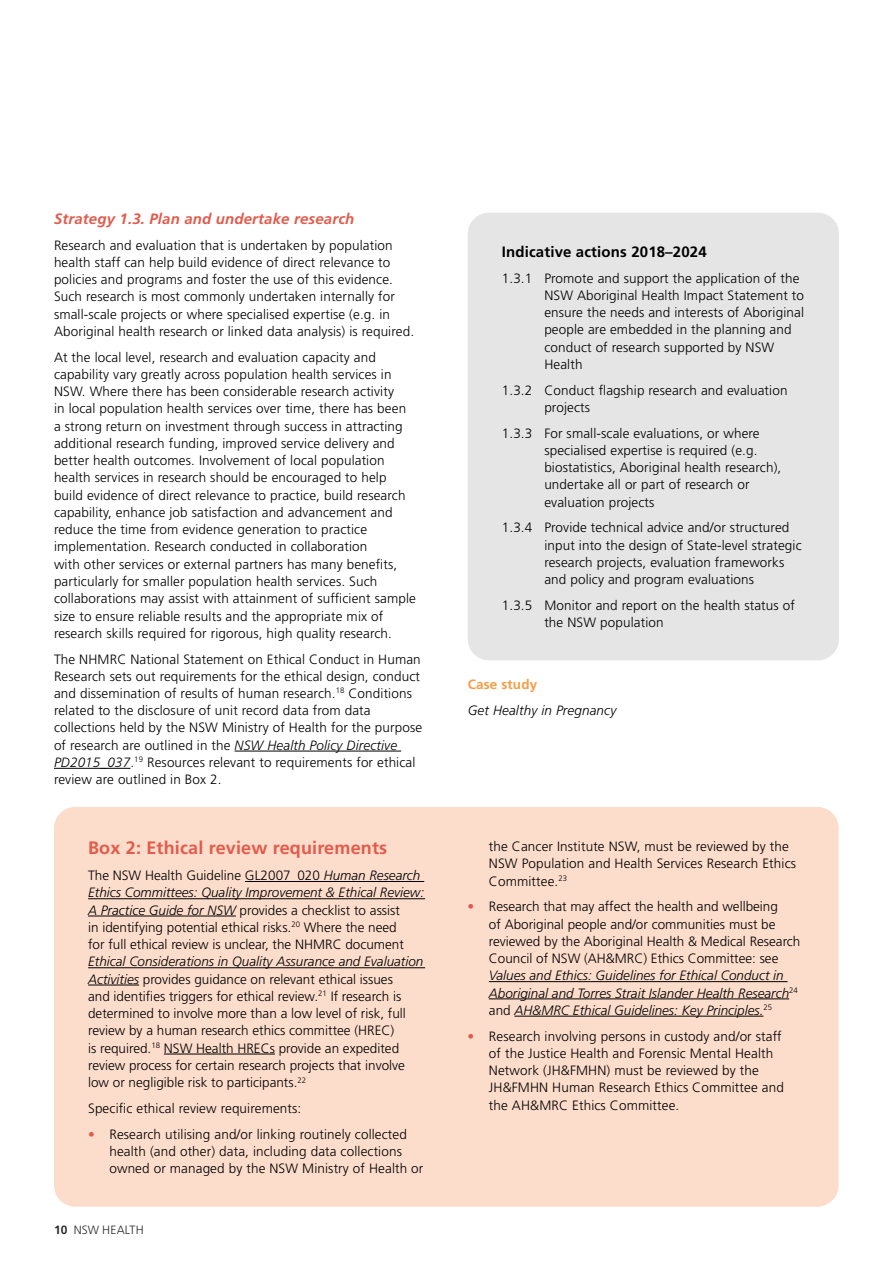
<style>
.page{position:relative;width:893px;height:1263px;background:#fff}
.page>*{position:absolute;margin:0;border:0;box-sizing:border-box;transform-origin:0 0}
.t1{font:700 18px "Frutiger LT Std";letter-spacing:.01em;color:#e25b4b}
.t2{font:italic 700 15px "Frutiger LT Std";letter-spacing:.01em;color:#e25b4b}
.t3{font:700 15px "Frutiger LT Std";letter-spacing:.01em;color:#000}
.t4{font:300 13.5px/17.2px "Frutiger LT Std";letter-spacing:.01em;color:#000}
.t5{font:italic 300 13.5px/17.2px "Frutiger LT Std";color:#000}
.t6{font:700 13.5px "Frutiger LT Std";letter-spacing:.01em;color:#f79c45}
.t7{font:300 12px "Frutiger LT Std";letter-spacing:.01em;color:#2a2a2a}
.s1{font-style:italic}
.s2{color:#e25b4b}
.s3{font-weight:700}
.s4{font-style:normal}
</style>
<div class="page">
<hr style="left:235px;top:751px;width:166px;height:1px;background:#000">
<hr style="left:54px;top:768px;width:76px;height:1px;background:#000">
<div style="left:468px;top:213px;width:371px;height:447px;background:#e5e5e5;border-radius:21px"></div>
<div style="left:54px;top:807px;width:784px;height:399px;background:#fcdccb;border-radius:21px"></div>
<hr style="left:245px;top:881px;width:179px;height:1px;background:#000">
<hr style="left:88px;top:898px;width:337px;height:1px;background:#000">
<hr style="left:88px;top:916px;width:148px;height:1px;background:#000">
<hr style="left:88px;top:967px;width:337px;height:1px;background:#000">
<hr style="left:88px;top:985px;width:51px;height:1px;background:#000">
<hr style="left:164px;top:1054px;width:111px;height:1px;background:#000">
<hr style="left:489px;top:981px;width:299px;height:1px;background:#000">
<hr style="left:489px;top:998px;width:300px;height:1px;background:#000">
<hr style="left:514px;top:1016px;width:249px;height:1px;background:#000">
<p class="t2" style="left:54px;top:210px;width:302px">Strategy 1.3. Plan and undertake research</p>
<p class="t4" style="left:54px;top:237px;width:362px">Research and evaluation that is undertaken by population health staff can help build evidence of direct relevance to policies and programs and foster the use of this evidence.<br>Such research is most commonly undertaken internally for small-scale projects or where specialised expertise (e.g. in Aboriginal health research or linked data analysis) is required.</p>
<p class="t4" style="left:54px;top:349px;width:363px">At the local level, research and evaluation capacity and capability vary greatly across population health services in NSW. Where there has been considerable research activity<br>in local population health services over time, there has been a strong return on investment through success in attracting additional research funding, improved service delivery and better health outcomes. Involvement of local population health services in research should be encouraged to help build evidence of direct relevance to practice, build research capability, enhance job satisfaction and advancement and reduce the time from evidence generation to practice implementation. Research conducted in collaboration<br>with other services or external partners has many benefits, particularly for smaller population health services. Such collaborations may assist with attainment of sufficient sample size to ensure reliable results and the appropriate mix of research skills required for rigorous, high quality research.</p>
<p class="t4" style="left:54px;top:650px;width:370px">The NHMRC National Statement on Ethical Conduct in Human Research sets out requirements for the ethical design, conduct and dissemination of results of human research.<sup>18</sup> Conditions related to the disclosure of unit record data from data collections held by the NSW Ministry of Health for the purpose of research are outlined in the <span class="s1">NSW Health Policy Directive PD2015_037</span>.<sup>19</sup> Resources relevant to requirements for ethical review are outlined in Box 2.</p>
<h1 class="t1" style="left:88px;top:837px;width:301px">Box 2: Ethical review requirements</h1>
<p class="t4" style="left:88px;top:867px;width:337px">The NSW Health Guideline GL2007_020 <span class="s1">Human Research Ethics Committees: Quality Improvement &amp; Ethical Review:<br>A Practice Guide for NSW</span> provides a checklist to assist<br>in identifying potential ethical risks.<sup>20</sup> Where the need<br>for full ethical review is unclear, the NHMRC document</p>
<p class="t4" style="left:88px;top:953px;width:337px"><span class="s1">Ethical Considerations in Quality Assurance and Evaluation Activities</span> provides guidance on relevant ethical issues<br>and identifies triggers for ethical review.<sup>21</sup> If research is determined to involve more than a low level of risk, full review by a human research ethics committee (HREC)<br>is required.<sup>18</sup> NSW Health HRECs provide an expedited review process for certain research projects that involve low or negligible risk to participants.<sup>22</sup></p>
<p class="t4" style="left:88px;top:1100px;width:215px">Specific ethical review requirements:</p>
<p class="t4" style="left:109px;top:1125px;width:316px;text-indent:-21px"><span class="s2">•</span> Research utilising and/or linking routinely collected health (and other) data, including data collections owned or managed by the NSW Ministry of Health or</p>
<p class="t7" style="left:54px;top:1223px;width:91px"><span class="s3">10</span> NSW HEALTH</p>
<p class="t3" style="left:502px;top:243px;width:206px">Indicative actions 2018–2024</p>
<p class="t4" style="left:544px;top:269px;width:261px;text-indent:-43px">1.3.1 Promote and support the application of the NSW Aboriginal Health Impact Statement to ensure the needs and interests of Aboriginal people are embedded in the planning and conduct of research supported by NSW Health</p>
<p class="t4" style="left:544px;top:381px;width:245px;text-indent:-43px">1.3.2 Conduct flagship research and evaluation projects</p>
<p class="t4" style="left:544px;top:425px;width:238px;text-indent:-43px">1.3.3 For small-scale evaluations, or where specialised expertise is required (e.g. biostatistics, Aboriginal health research), undertake all or part of research or evaluation projects</p>
<p class="t4" style="left:544px;top:519px;width:259px;text-indent:-43px">1.3.4 Provide technical advice and/or structured input into the design of State-level strategic research projects, evaluation frameworks and policy and program evaluations</p>
<p class="t4" style="left:544px;top:597px;width:252px;text-indent:-43px">1.3.5 Monitor and report on the health status of the NSW population</p>
<p class="t6" style="left:468px;top:677px;width:71px">Case study</p>
<p class="t5" style="left:468px;top:702px;width:150px">Get Healthy in Pregnancy</p>
<p class="t4" style="left:489px;top:838px;width:309px">the Cancer Institute NSW, must be reviewed by the<br>NSW Population and Health Services Research Ethics<br>Committee.<sup>23</sup></p>
<p class="t4" style="left:489px;top:898px;width:313px;text-indent:-21px"><span class="s2">•</span> Research that may affect the health and wellbeing<br>of Aboriginal people and/or communities must be reviewed by the Aboriginal Health &amp; Medical Research Council of NSW (AH&amp;MRC) Ethics Committee: see</p>
<p class="t5" style="left:489px;top:967px;width:311px">Values and Ethics: Guidelines for Ethical Conduct in<br>Aboriginal and Torres Strait Islander Health Research<sup>24 </sup><span class="s4">and</span> AH&amp;MRC Ethical Guidelines: Key Principles.<sup>25</sup></p>
<p class="t4" style="left:489px;top:1027px;width:296px;text-indent:-21px"><span class="s2">•</span> Research involving persons in custody and/or staff of the Justice Health and Forensic Mental Health Network (JH&amp;FMHN) must be reviewed by the JH&amp;FMHN Human Research Ethics Committee and the AH&amp;MRC Ethics Committee.</p>
</div>
